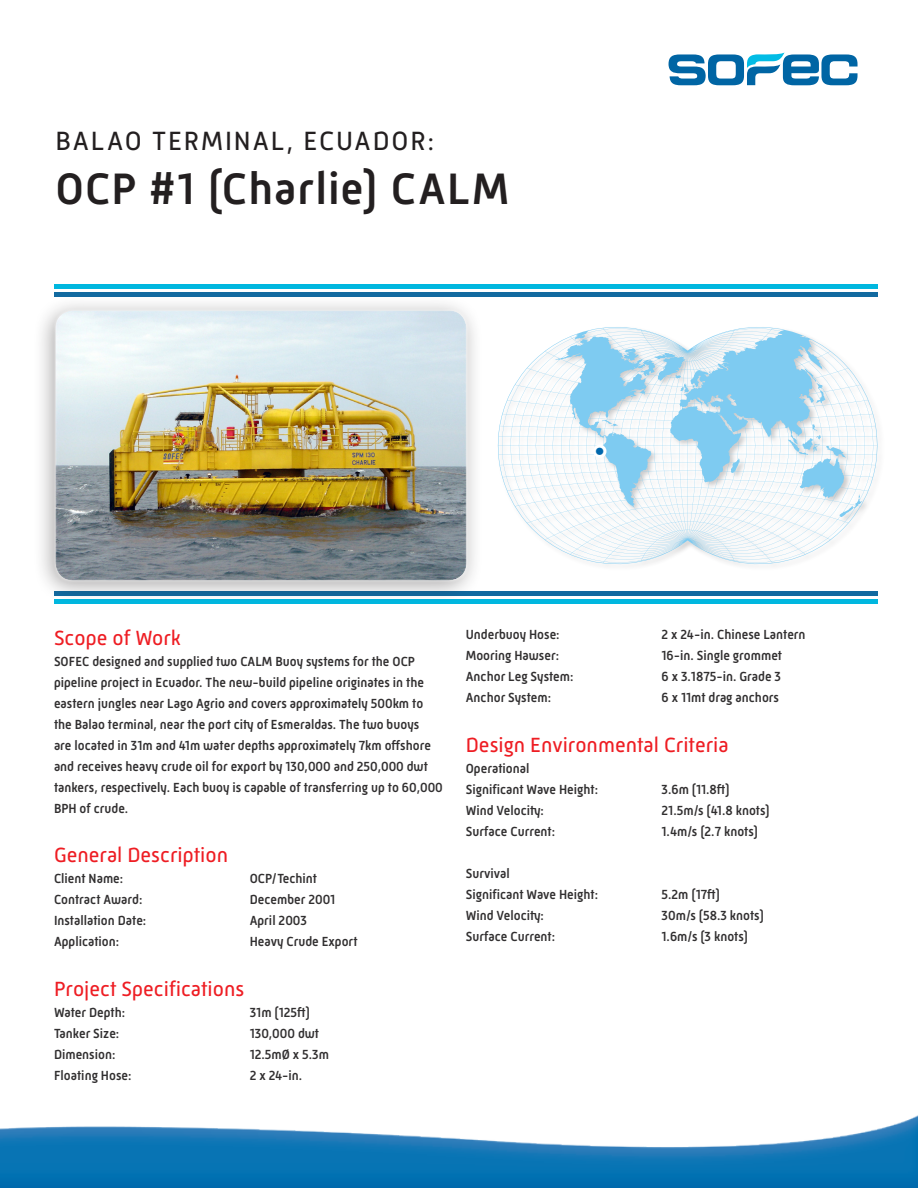
<style>
.page{position:relative;width:918px;height:1188px;background:#fff}
.page>*{position:absolute;margin:0;border:0;box-sizing:border-box;transform-origin:0 0}
.M32_MODEC_Headline2{font:500 45px "Mic 32 New";letter-spacing:.025em;color:#231f20}
.GULF_OF_MEXICO{font:27px "Mic 32 New";letter-spacing:.07em;color:#231f20}
.t1{font:500 24px "Mic 32 New";color:#0067ac}
.Scope{font:21px "Mic 32 New";color:#ee1d23}
._1Body_Text{font:500 13.5px/21px "Mic 32 New";color:#312f30;scale:.95 1}
</style>
<div class="page">
<svg style="left:669px;top:52px;width:189px;height:33px"></svg>
<div style="left:54px;top:284px;width:824px;height:5px;background:#00b7df"></div>
<img style="left:0;top:1115px;width:918px;height:73px">
<hr style="left:54px;top:293px;width:823px;height:4px;background:#126aa0">
<div style="left:54px;top:591px;width:823px;height:5px;background:#126aa0"></div>
<div style="left:54px;top:599px;width:824px;height:5px;background:#00b7df"></div>
<svg style="left:498px;top:327px;width:380px;height:237px"></svg>
<div style="left:33px;top:295px;width:450px;height:310px;background:#231f20;opacity:.4"></div>
<div style="left:53px;top:310px;width:414px;height:272px;background:#fff;opacity:.5"></div>
<div style="left:593px;top:445px;width:13px;height:13px;border:6px solid #fff;border-radius:50%"></div>
<p class="GULF_OF_MEXICO" style="left:55px;top:125px;width:380px">BALAO TERMINAL, ECUADOR:</p>
<p class="M32_MODEC_Headline2" style="left:55px;top:163px;width:455px">OCP #1 (Charlie) CALM</p>
<p class="t1" style="left:594px;top:436px;width:13px">•</p>
<p class="Scope" style="left:54px;top:626px;width:129px">Scope of Work</p>
<p class="_1Body_Text" style="left:54px;top:651px;width:411px">SOFEC designed and supplied two CALM Buoy systems for the OCP pipeline project in Ecuador. The new-build pipeline originates in the eastern jungles near Lago Agrio and covers approximately 500km to the Balao terminal, near the port city of Esmeraldas. The two buoys<br>are located in 31m and 41m water depths approximately 7km offshore and receives heavy crude oil for export by 130,000 and 250,000 dwt tankers, respectively. Each buoy is capable of transferring up to 60,000<br>BPH of crude.</p>
<p class="Scope" style="left:54px;top:843px;width:176px">General Description</p>
<p class="_1Body_Text" style="left:54px;top:868px;width:74px">Client Name:</p>
<p class="_1Body_Text" style="left:250px;top:868px;width:72px">OCP/Techint</p>
<p class="_1Body_Text" style="left:54px;top:889px;width:95px">Contract Award:</p>
<p class="_1Body_Text" style="left:250px;top:889px;width:92px">December 2001</p>
<p class="_1Body_Text" style="left:54px;top:910px;width:99px">Installation Date:</p>
<p class="_1Body_Text" style="left:250px;top:910px;width:62px">April 2003</p>
<p class="_1Body_Text" style="left:54px;top:931px;width:70px">Application:</p>
<p class="_1Body_Text" style="left:250px;top:931px;width:115px">Heavy Crude Export</p>
<p class="Scope" style="left:54px;top:977px;width:192px">Project Specifications</p>
<p class="_1Body_Text" style="left:54px;top:1002px;width:76px">Water Depth:</p>
<p class="_1Body_Text" style="left:250px;top:1002px;width:65px">31m (125ft)</p>
<p class="_1Body_Text" style="left:54px;top:1023px;width:70px">Tanker Size:</p>
<p class="_1Body_Text" style="left:250px;top:1023px;width:74px">130,000 dwt</p>
<p class="_1Body_Text" style="left:54px;top:1044px;width:66px">Dimension:</p>
<p class="_1Body_Text" style="left:250px;top:1044px;width:85px">12.5mØ x 5.3m</p>
<p class="_1Body_Text" style="left:54px;top:1065px;width:83px">Floating Hose:</p>
<p class="_1Body_Text" style="left:250px;top:1065px;width:57px">2 x 24-in.</p>
<p class="_1Body_Text" style="left:466px;top:624px;width:100px">Underbuoy Hose:</p>
<p class="_1Body_Text" style="left:662px;top:624px;width:153px">2 x 24-in. Chinese Lantern</p>
<p class="_1Body_Text" style="left:466px;top:645px;width:100px">Mooring Hawser:</p>
<p class="_1Body_Text" style="left:662px;top:645px;width:128px">16-in. Single grommet</p>
<p class="_1Body_Text" style="left:466px;top:666px;width:115px">Anchor Leg System:</p>
<p class="_1Body_Text" style="left:662px;top:666px;width:127px">6 x 3.1875-in. Grade 3</p>
<p class="_1Body_Text" style="left:466px;top:687px;width:91px">Anchor System:</p>
<p class="_1Body_Text" style="left:662px;top:687px;width:125px">6 x 11mt drag anchors</p>
<p class="Scope" style="left:466px;top:733px;width:264px">Design Environmental Criteria</p>
<p class="_1Body_Text" style="left:466px;top:758px;width:68px">Operational</p>
<p class="_1Body_Text" style="left:466px;top:779px;width:141px">Significant Wave Height:</p>
<p class="_1Body_Text" style="left:662px;top:779px;width:73px">3.6m (11.8ft)</p>
<p class="_1Body_Text" style="left:466px;top:800px;width:84px">Wind Velocity:</p>
<p class="_1Body_Text" style="left:662px;top:800px;width:115px">21.5m/s (41.8 knots)</p>
<p class="_1Body_Text" style="left:466px;top:821px;width:96px">Surface Current:</p>
<p class="_1Body_Text" style="left:662px;top:821px;width:103px">1.4m/s (2.7 knots)</p>
<p class="_1Body_Text" style="left:466px;top:863px;width:48px">Survival</p>
<p class="_1Body_Text" style="left:466px;top:884px;width:141px">Significant Wave Height:</p>
<p class="_1Body_Text" style="left:662px;top:884px;width:63px">5.2m (17ft)</p>
<p class="_1Body_Text" style="left:466px;top:905px;width:84px">Wind Velocity:</p>
<p class="_1Body_Text" style="left:662px;top:905px;width:109px">30m/s (58.3 knots)</p>
<p class="_1Body_Text" style="left:466px;top:926px;width:96px">Surface Current:</p>
<p class="_1Body_Text" style="left:662px;top:926px;width:93px">1.6m/s (3 knots)</p>
</div>
